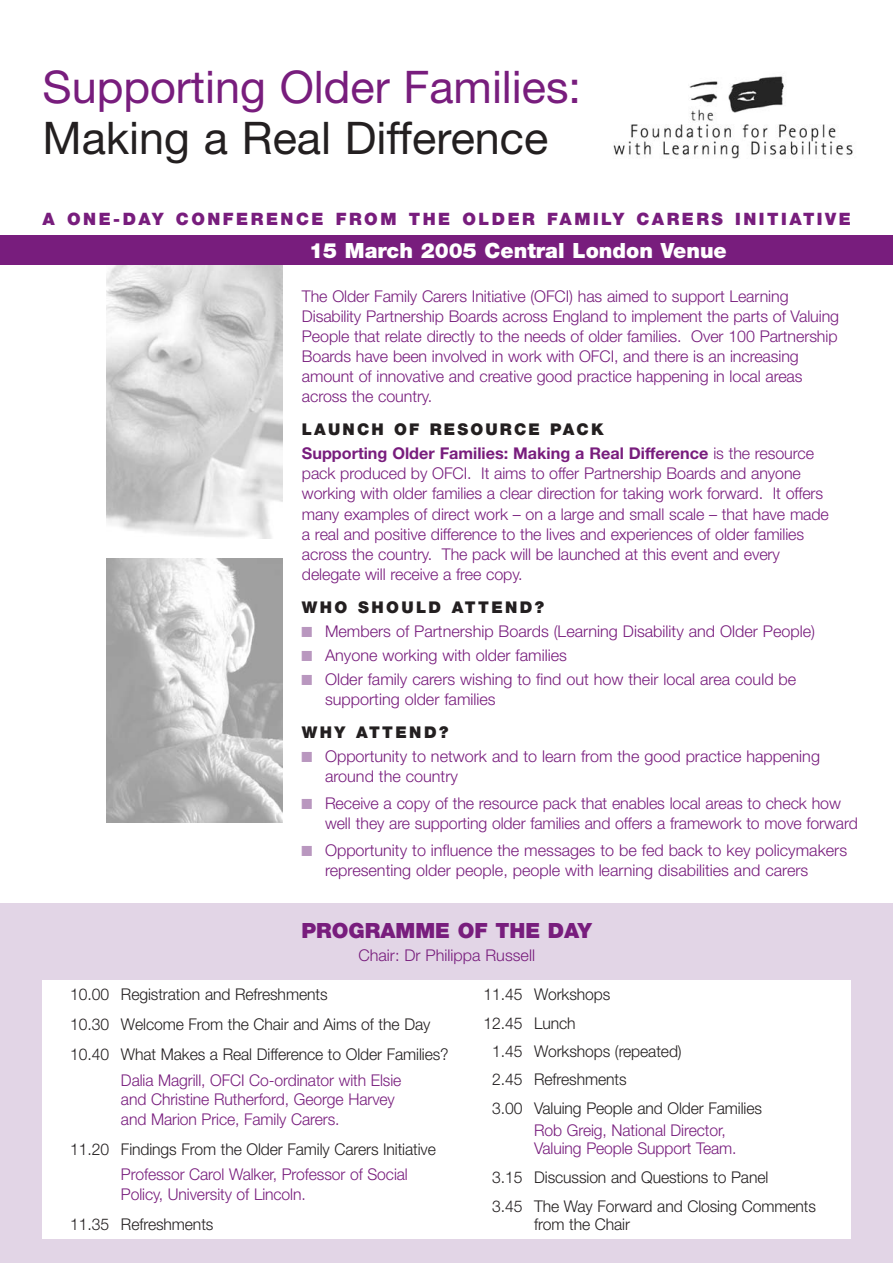
<style>
.page{position:relative;width:893px;height:1263px;background:#fff}
.page>*{position:absolute;margin:0;border:0;box-sizing:border-box;transform-origin:0 0}
.t1{font:45px "Helvetica Neue";color:#781d7d}
.t2{font:45px "Helvetica Neue";color:#231f20}
.t3{font:900 21px "Helvetica Neue";color:#fff}
.t4{font:900 21px "Helvetica Neue";color:#781d7d}
.t5{font:900 17.1px "Helvetica Neue";letter-spacing:.145em;color:#781d7d}
.t6{font:300 16.2px/20.1px "Helvetica Neue";letter-spacing:-.005em;color:#781d7d}
.t7{font:300 16.2px/30px "Helvetica Neue";letter-spacing:-.005em;color:#231f20}
.t8{font:700 16.2px/24px "Helvetica Neue";color:#781d7d}
.t9{font:900 16.2px "Helvetica Neue";letter-spacing:.145em;color:#231f20}
.s1{font-weight:900;color:#231f20}
.s2{font-weight:300}
.s3{color:#b997bf}
</style>
<div class="page">
<img style="left:107px;top:265px;width:175px;height:273px">
<div style="left:0;top:903px;width:892px;height:360px;background:#e2d5e6"></div>
<div style="left:43px;top:980px;width:807px;height:259px;background:#fff"></div>
<div style="left:0;top:236px;width:892px;height:29px;background:#781d7d"></div>
<img style="left:107px;top:559px;width:175px;height:263px">
<img style="left:613px;top:76px;width:240px;height:83px">
<h1 class="t1" style="left:43px;top:71px;width:540px">Supporting Older Families:</h1>
<h1 class="t2" style="left:43px;top:122px;width:507px">Making a Real Difference</h1>
<p class="t5" style="left:43px;top:212px;width:809px">A ONE-DAY CONFERENCE FROM THE OLDER FAMILY CARERS INITIATIVE</p>
<p class="t3" style="left:309px;top:243px;width:419px">15 March 2005 Central London Venue</p>
<p class="t6" style="left:302px;top:287px;width:538px">The Older Family Carers Initiative (OFCI) has aimed to support Learning Disability Partnership Boards across England to implement the parts of Valuing People that relate directly to the needs of older families. Over 100 Partnership Boards have been involved in work with OFCI, and there is an increasing amount of innovative and creative good practice happening in local areas across the country.</p>
<p class="t8" style="left:302px;top:419px;width:513px"><span class="s1">LAUNCH OF RESOURCE PACK<br></span>Supporting Older Families: Making a Real Difference <span class="s2">is the resource</span></p>
<p class="t6" style="left:302px;top:465px;width:528px">pack produced by OFCI. It aims to offer Partnership Boards and anyone working with older families a clear direction for taking work forward. It offers many examples of direct work – on a large and small scale – that have made a real and positive difference to the lives and experiences of older families across the country. The pack will be launched at this event and every delegate will receive a free copy.</p>
<p class="t9" style="left:302px;top:601px;width:244px">WHO SHOULD ATTEND?</p>
<p class="t6" style="left:302px;top:623px;width:514px"><span class="s3">■</span> Members of Partnership Boards (Learning Disability and Older People)</p>
<p class="t6" style="left:302px;top:647px;width:266px"><span class="s3">■</span> Anyone working with older families</p>
<p class="t6" style="left:325px;top:671px;width:473px;text-indent:-23px"><span class="s3">■</span> Older family carers wishing to find out how their local area could be supporting older families</p>
<p class="t9" style="left:302px;top:726px;width:148px">WHY ATTEND?</p>
<p class="t6" style="left:325px;top:748px;width:496px;text-indent:-23px"><span class="s3">■</span> Opportunity to network and to learn from the good practice happening around the country</p>
<p class="t6" style="left:325px;top:795px;width:534px;text-indent:-23px"><span class="s3">■</span> Receive a copy of the resource pack that enables local areas to check how well they are supporting older families and offers a framework to move forward</p>
<p class="t6" style="left:325px;top:842px;width:523px;text-indent:-23px"><span class="s3">■</span> Opportunity to influence the messages to be fed back to key policymakers representing older people, people with learning disabilities and carers</p>
<p class="t4" style="left:301px;top:923px;width:292px">PROGRAMME OF THE DAY</p>
<p class="t6" style="left:358px;top:946px;width:178px">Chair: Dr Philippa Russell</p>
<p class="t7" style="left:70px;top:981px;width:380px">10.00 Registration and Refreshments<br>10.30 Welcome From the Chair and Aims of the Day<br>10.40 What Makes a Real Difference to Older Families?</p>
<p class="t6" style="left:121px;top:1072px;width:282px;line-height:19.5px">Dalia Magrill, OFCI Co-ordinator with Elsie and Christine Rutherford, George Harvey and Marion Price, Family Carers.</p>
<p class="t7" style="left:70px;top:1136px;width:367px">11.20 Findings From the Older Family Carers Initiative</p>
<p class="t6" style="left:121px;top:1166px;width:288px;line-height:19.5px">Professor Carol Walker, Professor of Social<br>Policy, University of Lincoln.</p>
<p class="t7" style="left:70px;top:1210px;width:145px">11.35 Refreshments</p>
<p class="t7" style="left:483px;top:981px;width:128px">11.45 Workshops</p>
<p class="t7" style="left:483px;top:1010px;width:94px">12.45 Lunch</p>
<p class="t7" style="left:492px;top:1038px;width:191px">1.45 Workshops (repeated)</p>
<p class="t7" style="left:492px;top:1066px;width:136px">2.45 Refreshments</p>
<p class="t7" style="left:492px;top:1094px;width:271px">3.00 Valuing People and Older Families</p>
<p class="t6" style="left:534px;top:1123px;width:204px;line-height:18.1px">Rob Greig, National Director,<br>Valuing People Support Team.</p>
<p class="t7" style="left:492px;top:1164px;width:325px;line-height:28.7px">3.15 Discussion and Questions to Panel<br>3.45 The Way Forward and Closing Comments</p>
<p class="t7" style="left:534px;top:1210px;width:97px">from the Chair</p>
</div>
